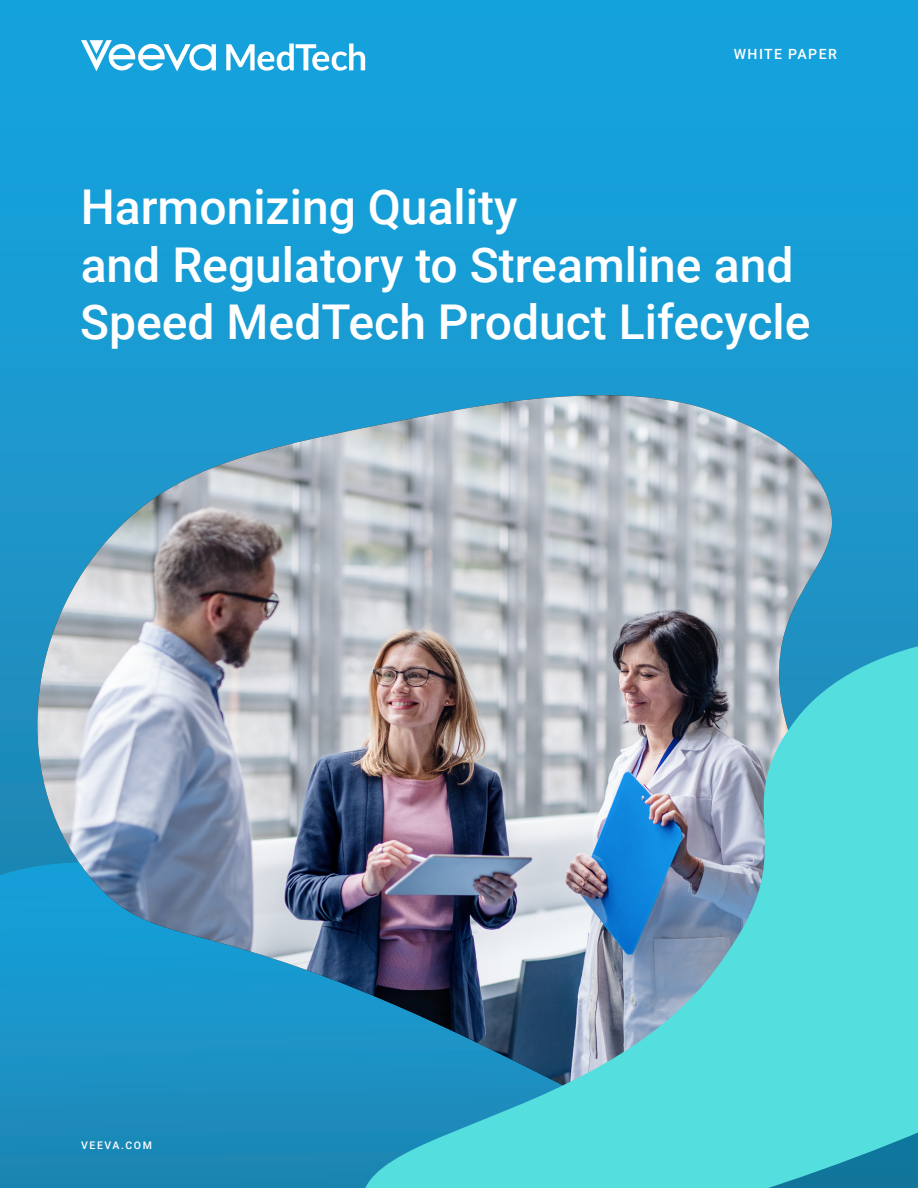
<style>
.page{position:relative;width:918px;height:1188px;background:#169fd9}
.page>*{position:absolute;margin:0;border:0;box-sizing:border-box;transform-origin:0 0}
.Titles{font:500 48px/57.6px "Roboto";color:#fff}
.t1{font:500 14.1px "Roboto";letter-spacing:.105em;color:#fff}
.t2{font:500 10.5px "Roboto";letter-spacing:.155em;color:#fff}
</style>
<div class="page">
<svg style="left:226px;top:44px;width:139px;height:27px"></svg>
<svg style="left:81px;top:40px;width:135px;height:31px"></svg>
<svg style="left:0;top:860px;width:356px;height:328px"></svg>
<svg style="left:7px;top:434px;width:349px;height:739px;fill:#1c8cbb"></svg>
<img style="left:36px;top:395px;width:882px;height:744px">
<img style="left:356px;top:612px;width:562px;height:576px">
<p class="t1" style="left:734px;top:44px;width:105px">WHITE PAPER</p>
<p class="Titles" style="left:80px;top:176px;width:732px">Harmonizing Quality<br>and Regulatory to Streamline and<br>Speed MedTech Product Lifecycle</p>
<p class="t2" style="left:81px;top:1138px;width:72px">VEEVA.COM</p>
</div>
